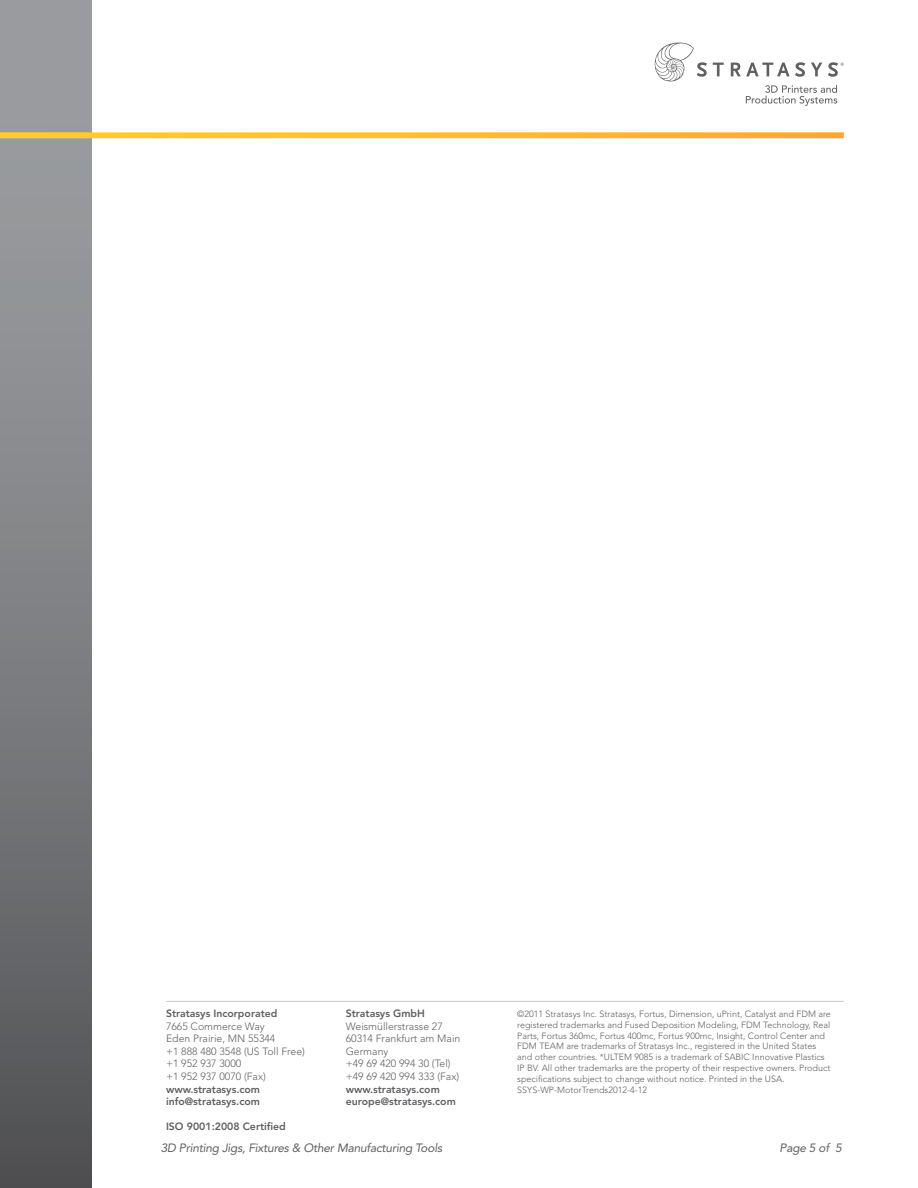
<style>
.page{position:relative;width:918px;height:1188px;background:#fff}
.page>*{position:absolute;margin:0;border:0;box-sizing:border-box;transform-origin:0 0}
.t1{font:italic 12px "Avenir LT Std";letter-spacing:-.02em;color:#5f6062}
.t2{font:300 10.5px/12.6px "Avenir LT Std";color:#5f6062}
.t3{font:800 10.5px/12.6px "Avenir LT Std";color:#5f6062}
.t4{font:300 9px/10.8px "Avenir LT Std";color:#5f6062}
</style>
<div class="page">
<svg style="left:713px;top:63px;width:11px;height:13px"></svg>
<svg style="left:731px;top:62px;width:74px;height:15px"></svg>
<svg style="left:811px;top:63px;width:11px;height:13px"></svg>
<svg style="left:655px;top:43px;width:52px;height:39px"></svg>
<svg style="left:746px;top:85px;width:91px;height:21px"></svg>
<svg style="left:828px;top:62px;width:16px;height:15px"></svg>
<hr style="left:167px;top:1001px;width:677px;height:1px;background:#c7c8ca">
<div style="left:0;top:0;width:92px;height:1188px;background:linear-gradient(to bottom,#a4a7a9,#555658)"></div>
<svg style="left:0;top:132px;width:844px;height:6px"></svg>
<p class="t3" style="left:166px;top:1007px;width:113px">Stratasys Incorporated</p>
<p class="t2" style="left:166px;top:1020px;width:140px">7665 Commerce Way<br>Eden Prairie, MN 55344<br>+1 888 480 3548 (US Toll Free) +1 952 937 3000<br>+1 952 937 0070 (Fax)</p>
<p class="t3" style="left:166px;top:1083px;width:96px">www.stratasys.com info@stratasys.com</p>
<p class="t3" style="left:166px;top:1120px;width:121px">ISO 9001:2008 Certified</p>
<p class="t3" style="left:346px;top:1007px;width:81px">Stratasys GmbH</p>
<p class="t2" style="left:346px;top:1020px;width:116px">Weismüllerstrasse 27<br>60314 Frankfurt am Main<br>Germany<br>+49 69 420 994 30 (Tel) +49 69 420 994 333 (Fax)</p>
<p class="t3" style="left:346px;top:1083px;width:112px">www.stratasys.com europe@stratasys.com</p>
<p class="t4" style="left:517px;top:1008px;width:315px">©2011 Stratasys Inc. Stratasys, Fortus, Dimension, uPrint, Catalyst and FDM are registered trademarks and Fused Deposition Modeling, FDM Technology, Real Parts, Fortus 360mc, Fortus 400mc, Fortus 900mc, Insight, Control Center and FDM TEAM are trademarks of Stratasys Inc., registered in the United States and other countries. *ULTEM 9085 is a trademark of SABIC Innovative Plastics IP BV. All other trademarks are the property of their respective owners. Product specifications subject to change without notice. Printed in the USA.<br>SSYS-WP-MotorTrends2012-4-12</p>
<h1 class="t1" style="left:161px;top:1141px;width:283px">3D Printing Jigs, Fixtures &amp; Other Manufacturing Tools</h1>
<h1 class="t1" style="left:780px;top:1141px;width:64px">Page 5 of 5</h1>
</div>
